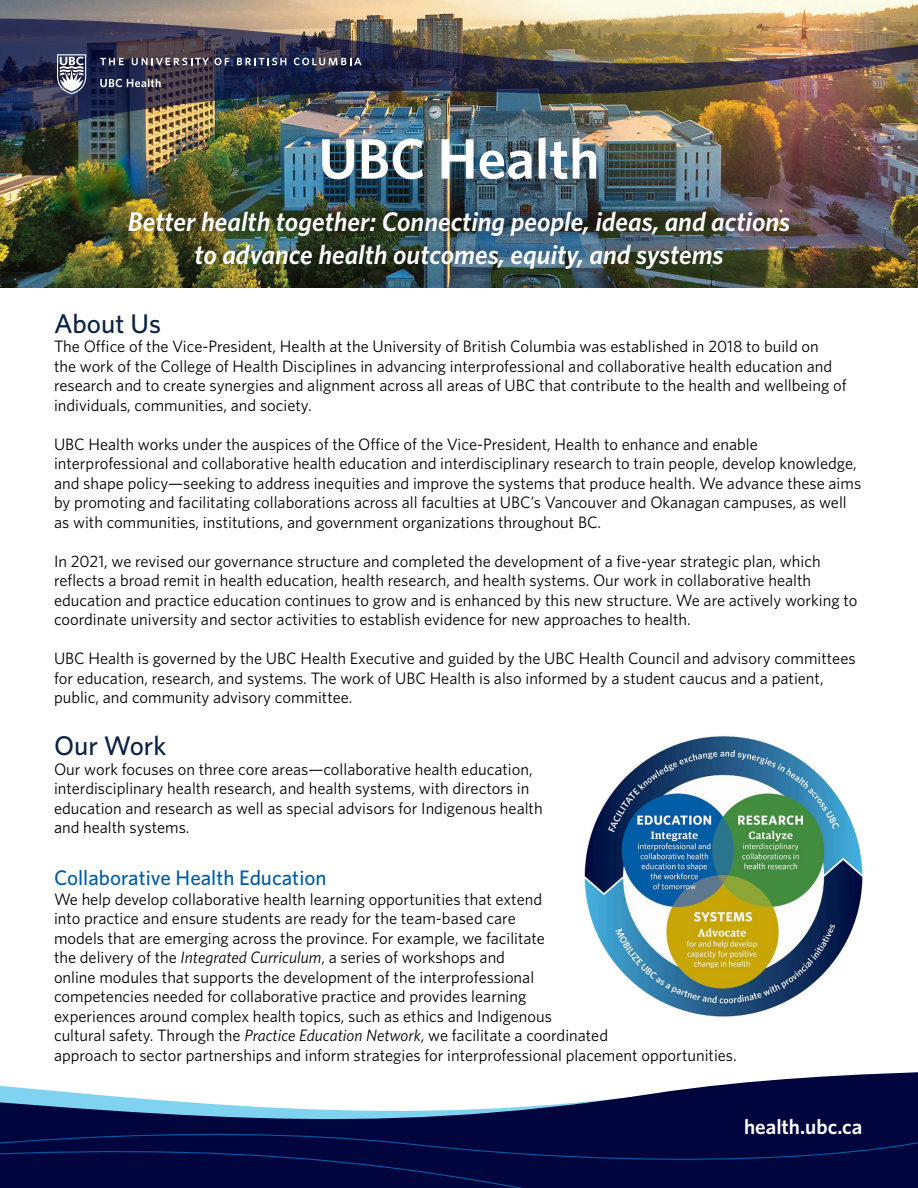
<style>
.page{position:relative;width:918px;height:1188px;background:#fff}
.page>*{position:absolute;margin:0;border:0;box-sizing:border-box;transform-origin:0 0}
.t1{font:600 57px "Whitney";color:#fff}
.t2{font:italic 600 27px/32.4px "Whitney";color:#fff;text-align:center}
.t3{font:500 27px "Whitney";color:#0c2244}
.t4{font:500 21px "Whitney";color:#005da6}
.t5{font:600 21px "Whitney";color:#fff}
.t6{font:16.5px/19.5px "Whitney";color:#000}
.s1{font-style:italic}
</style>
<div class="page">
<img style="left:0;top:236px;width:918px;height:51px">
<img style="left:0;top:0;width:918px;height:236px">
<svg style="left:0;top:1072px;width:918px;height:116px"></svg>
<svg style="left:57px;top:54px;width:29px;height:40px"></svg>
<svg style="left:100px;top:58px;width:24px;height:7px"></svg>
<svg style="left:132px;top:58px;width:97px;height:7px"></svg>
<svg style="left:237px;top:58px;width:49px;height:7px"></svg>
<svg style="left:294px;top:58px;width:67px;height:7px"></svg>
<svg style="left:100px;top:79px;width:61px;height:8px"></svg>
<img style="left:125px;top:209px;width:668px;height:24px">
<img style="left:187px;top:246px;width:540px;height:18px">
<img style="left:39px;top:162px;width:95px;height:64px">
<svg style="left:107px;top:160px;width:27px;height:41px"></svg>
<img style="left:584px;top:736px;width:279px;height:281px">
<h1 class="t1" style="left:318px;top:121px;width:283px">UBC Health</h1>
<h2 class="t2" style="left:128px;top:205px;width:664px">Better health together: Connecting people, ideas, and actions to advance health outcomes, equity, and systems</h2>
<h2 class="t3" style="left:54px;top:306px;width:109px">About Us</h2>
<p class="t6" style="left:54px;top:336px;width:794px">The Office of the Vice-President, Health at the University of British Columbia was established in 2018 to build on<br>the work of the College of Health Disciplines in advancing interprofessional and collaborative health education and research and to create synergies and alignment across all areas of UBC that contribute to the health and wellbeing of individuals, communities, and society.</p>
<p class="t6" style="left:54px;top:434px;width:809px">UBC Health works under the auspices of the Office of the Vice-President, Health to enhance and enable interprofessional and collaborative health education and interdisciplinary research to train people, develop knowledge, and shape policy—seeking to address inequities and improve the systems that produce health. We advance these aims by promoting and facilitating collaborations across all faculties at UBC’s Vancouver and Okanagan campuses, as well as with communities, institutions, and government organizations throughout BC.</p>
<p class="t6" style="left:54px;top:551px;width:805px">In 2021, we revised our governance structure and completed the development of a five-year strategic plan, which reflects a broad remit in health education, health research, and health systems. Our work in collaborative health education and practice education continues to grow and is enhanced by this new structure. We are actively working to coordinate university and sector activities to establish evidence for new approaches to health.</p>
<p class="t6" style="left:54px;top:648px;width:803px">UBC Health is governed by the UBC Health Executive and guided by the UBC Health Council and advisory committees for education, research, and systems. The work of UBC Health is also informed by a student caucus and a patient, public, and community advisory committee.</p>
<h2 class="t3" style="left:54px;top:728px;width:114px">Our Work</h2>
<p class="t6" style="left:54px;top:759px;width:490px">Our work focuses on three core areas—collaborative health education, interdisciplinary health research, and health systems, with directors in education and research as well as special advisors for Indigenous health and health systems.</p>
<p class="t4" style="left:54px;top:864px;width:274px">Collaborative Health Education</p>
<p class="t6" style="left:54px;top:889px;width:684px">We help develop collaborative health learning opportunities that extend<br>into practice and ensure students are ready for the team-based care<br>models that are emerging across the province. For example, we facilitate<br>the delivery of the <span class="s1">Integrated Curriculum</span>, a series of workshops and<br>online modules that supports the development of the interprofessional<br>competencies needed for collaborative practice and provides learning<br>experiences around complex health topics, such as ethics and Indigenous<br>cultural safety. Through the <span class="s1">Practice Education Network</span>, we facilitate a coordinated<br>approach to sector partnerships and inform strategies for interprofessional placement opportunities.</p>
<p class="t5" style="left:744px;top:1113px;width:120px">health.ubc.ca</p>
</div>
